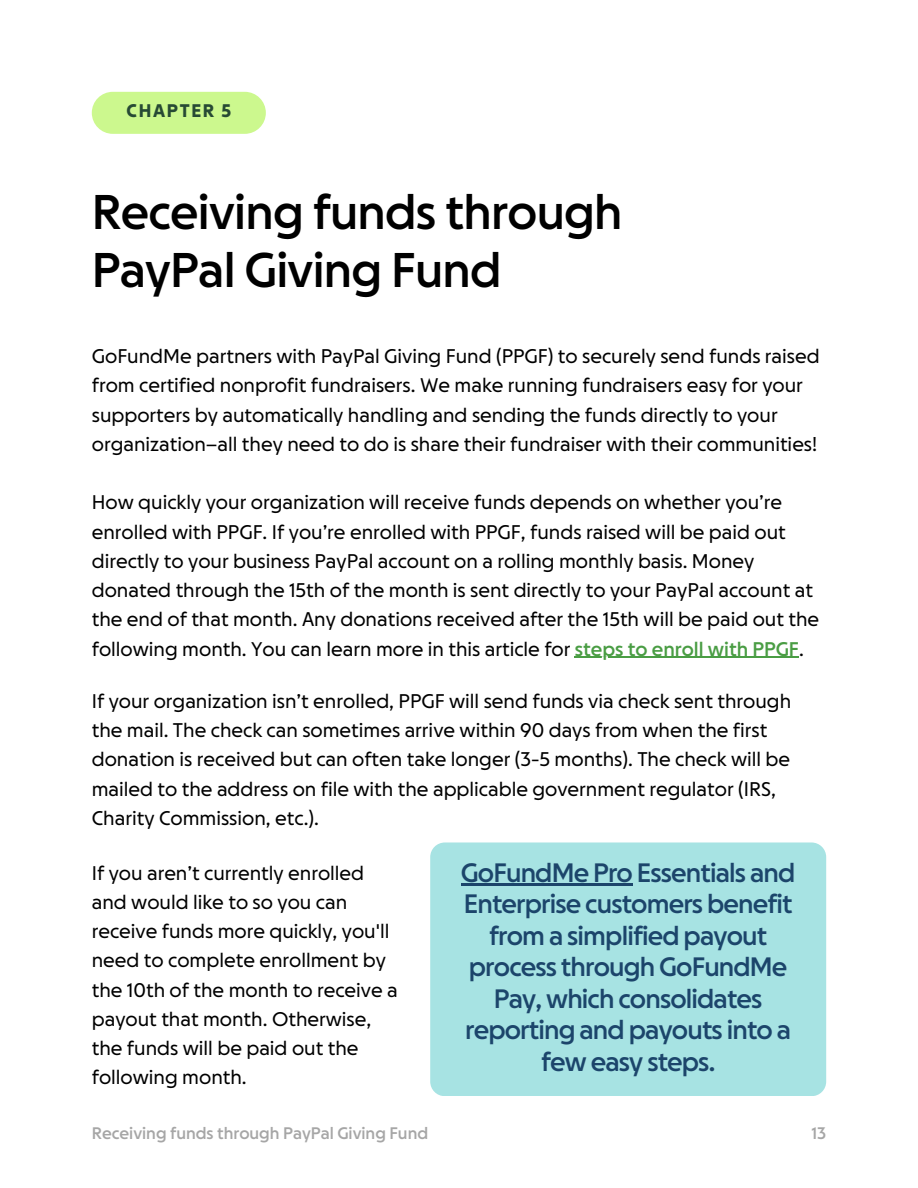
<style>
.page{position:relative;width:918px;height:1188px;background:#fff}
.page>*{position:absolute;margin:0;border:0;box-sizing:border-box;transform-origin:0 0}
.t1{font:500 48px/58.5px "Go Fund Me Sans";letter-spacing:-.015em;color:#000}
.t2{font:500 26.25px/31.5px "Go Fund Me Sans";letter-spacing:-.03em;color:#1c456b;text-align:center}
.t3{font:19.5px/29.2px "Go Fund Me Sans";color:#000}
.t4{font:700 18px "Go Fund Me Sans";letter-spacing:.095em;color:#274a34}
.t5{font:500 16.5px "Go Fund Me Sans";color:#a6a6a6}
.s1{font-weight:500;color:#4a9d44}
</style>
<div class="page">
<hr style="left:575px;top:657px;width:224px;height:1px;background:#4a9d44">
<div style="left:92px;top:92px;width:174px;height:42px;background:#ccf88e;border-radius:21px"></div>
<div style="left:430px;top:842px;width:396px;height:254px;background:#a7e3e3;border-radius:15px"></div>
<hr style="left:461px;top:884px;width:171px;height:2px;background:#1c456b">
<p class="t4" style="left:127px;top:102px;width:106px">CHAPTER 5</p>
<h1 class="t1" style="left:92px;top:185px;width:532px">Receiving funds through<br>PayPal Giving Fund</h1>
<p class="t3" style="left:92px;top:343px;width:729px">GoFundMe partners with PayPal Giving Fund (PPGF) to securely send funds raised from certified nonprofit fundraisers. We make running fundraisers easy for your supporters by automatically handling and sending the funds directly to your organization–all they need to do is share their fundraiser with their communities!</p>
<p class="t3" style="left:92px;top:489px;width:729px">How quickly your organization will receive funds depends on whether you’re enrolled with PPGF. If you’re enrolled with PPGF, funds raised will be paid out directly to your business PayPal account on a rolling monthly basis. Money donated through the 15th of the month is sent directly to your PayPal account at the end of that month. Any donations received after the 15th will be paid out the following month. You can learn more in this article for <span class="s1">steps to enroll with PPGF</span>.</p>
<p class="t3" style="left:92px;top:687px;width:701px">If your organization isn’t enrolled, PPGF will send funds via check sent through the mail. The check can sometimes arrive within 90 days from when the first donation is received but can often take longer (3-5 months). The check will be mailed to the address on file with the applicable government regulator (IRS, Charity Commission, etc.).</p>
<p class="t3" style="left:92px;top:859px;width:308px">If you aren’t currently enrolled and would like to so you can receive funds more quickly, you'll need to complete enrollment by the 10th of the month to receive a payout that month. Otherwise, the funds will be paid out the following month.</p>
<h2 class="t2" style="left:461px;top:858px;width:336px">GoFundMe Pro Essentials and<br>Enterprise customers benefit from a simplified payout process through GoFundMe<br>Pay, which consolidates reporting and payouts into a few easy steps.</h2>
<p class="t5" style="left:92px;top:1125px;width:338px">Receiving funds through PayPal Giving Fund</p>
<p class="t5" style="left:811px;top:1125px;width:16px">13</p>
</div>
